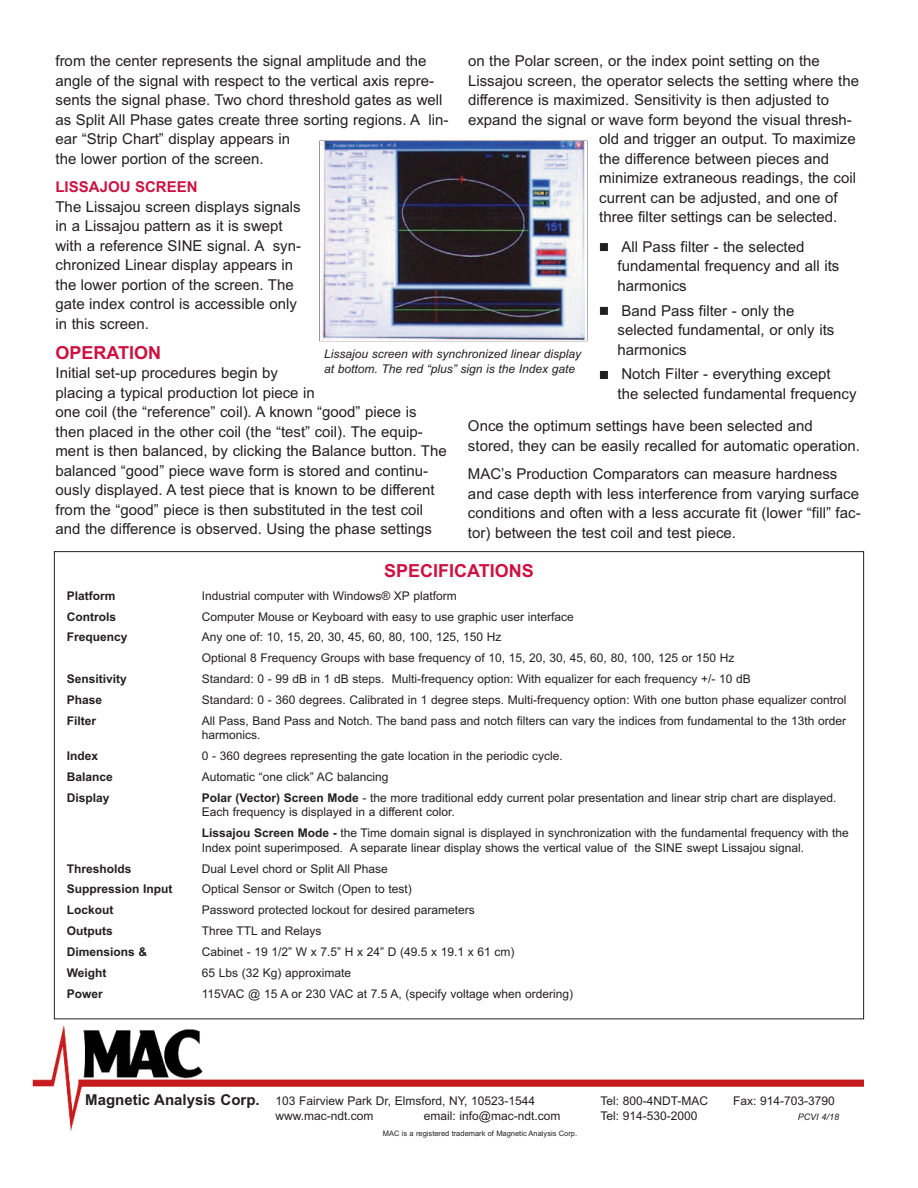
<style>
.page{position:relative;width:918px;height:1188px;background:#fff}
.page>*{position:absolute;margin:0;border:0;box-sizing:border-box;transform-origin:0 0}
.t1{font:700 18px "Arial";color:#cd1141}
.t2{font:15px/19.5px "Arial";color:#231f20}
.t3{font:700 15px "Arial";color:#231f20}
.t4{font:700 15px "Arial";color:#cd1141}
.t5{font:12px/14.4px "Arial";color:#231f20}
.t6{font:700 12px "Arial";color:#231f20}
.t7{font:italic 12px/15px "Arial";color:#231f20}
.t8{font:italic 9px "Arial";color:#231f20}
.t9{font:7.5px "Arial";color:#231f20}
.s1{font-weight:700}
</style>
<div class="page">
<img style="left:320px;top:142px;width:266px;height:198px">
<img style="left:54px;top:1025px;width:810px;height:106px">
<div style="left:84px;top:1129px;width:792px;height:14px;background:#fff"></div>
<p class="t2" style="left:56px;top:51px;width:395px">from the center represents the signal amplitude and the angle of the signal with respect to the vertical axis repre&shy;sents the signal phase. Two chord threshold gates as well as Split All Phase gates create three sorting regions. A lin&shy;ear “Strip Chart” display appears in<br>the lower portion of the screen.</p>
<p class="t4" style="left:56px;top:178px;width:144px">LISSAJOU SCREEN</p>
<p class="t2" style="left:56px;top:197px;width:247px">The Lissajou screen displays signals in a Lissajou pattern as it is swept with a reference SINE signal. A syn&shy;chronized Linear display appears in the lower portion of the screen. The gate index control is accessible only in this screen.</p>
<p class="t1" style="left:56px;top:342px;width:107px">OPERATION</p>
<p class="t2" style="left:56px;top:363px;width:393px">Initial set-up procedures begin by<br>placing a typical production lot piece in<br>one coil (the “reference” coil). A known “good” piece is then placed in the other coil (the “test” coil). The equip&shy;ment is then balanced, by clicking the Balance button. The balanced “good” piece wave form is stored and continu&shy;ously displayed. A test piece that is known to be different from the “good” piece is then substituted in the test coil and the difference is observed. Using the phase settings</p>
<p class="t2" style="left:468px;top:51px;width:353px">on the Polar screen, or the index point setting on the</p>
<p class="t2" style="left:468px;top:71px;width:393px">Lissajou screen, the operator selects the setting where the</p>
<p class="t2" style="left:468px;top:90px;width:363px">difference is maximized. Sensitivity is then adjusted to</p>
<p class="t2" style="left:468px;top:110px;width:385px">expand the signal or wave form beyond the visual thresh-</p>
<p class="t2" style="left:599px;top:129px;width:258px">old and trigger an output. To maximize</p>
<p class="t2" style="left:599px;top:149px;width:231px">the difference between pieces and</p>
<p class="t2" style="left:599px;top:168px;width:258px">minimize extraneous readings, the coil</p>
<p class="t2" style="left:599px;top:188px;width:240px">current can be adjusted, and one of</p>
<p class="t2" style="left:599px;top:207px;width:240px">three filter settings can be selected.</p>
<p class="t2" style="left:618px;top:237px;width:223px;text-indent:-18px">■ All Pass filter - the selected fundamental frequency and all its harmonics</p>
<p class="t2" style="left:618px;top:301px;width:218px;text-indent:-18px">■ Band Pass filter - only the selected fundamental, or only its harmonics</p>
<p class="t2" style="left:618px;top:365px;width:240px;text-indent:-18px">■ Notch Filter - everything except<br>the selected fundamental frequency</p>
<p class="t2" style="left:468px;top:416px;width:393px">Once the optimum settings have been selected and stored, they can be easily recalled for automatic operation.</p>
<p class="t2" style="left:468px;top:464px;width:394px">MAC’s Production Comparators can measure hardness and case depth with less interference from varying surface conditions and often with a less accurate fit (lower “fill” fac&shy;tor) between the test coil and test piece.</p>
<p class="t1" style="left:384px;top:560px;width:151px">SPECIFICATIONS</p>
<p class="t7" style="left:324px;top:346px;width:259px">Lissajou screen with synchronized linear display at bottom. The red “plus” sign is the Index gate</p>
<p class="t6" style="left:67px;top:589px;width:50px">Platform</p>
<p class="t5" style="left:202px;top:588px;width:257px">Industrial computer with Windows® XP platform</p>
<p class="t6" style="left:67px;top:609px;width:51px">Controls</p>
<p class="t5" style="left:202px;top:609px;width:374px">Computer Mouse or Keyboard with easy to use graphic user interface</p>
<p class="t6" style="left:67px;top:630px;width:62px">Frequency</p>
<p class="t5" style="left:202px;top:627px;width:534px;line-height:20.9px">Any one of: 10, 15, 20, 30, 45, 60, 80, 100, 125, 150 Hz<br>Optional 8 Frequency Groups with base frequency of 10, 15, 20, 30, 45, 60, 80, 100, 125 or 150 Hz</p>
<p class="t6" style="left:67px;top:672px;width:62px">Sensitivity</p>
<p class="t5" style="left:202px;top:672px;width:550px">Standard: 0 - 99 dB in 1 dB steps. Multi-frequency option: With equalizer for each frequency +/- 10 dB</p>
<p class="t6" style="left:67px;top:693px;width:37px">Phase</p>
<p class="t5" style="left:202px;top:693px;width:646px">Standard: 0 - 360 degrees. Calibrated in 1 degree steps. Multi-frequency option: With one button phase equalizer control</p>
<p class="t6" style="left:67px;top:714px;width:31px">Filter</p>
<p class="t5" style="left:202px;top:714px;width:646px">All Pass, Band Pass and Notch. The band pass and notch filters can vary the indices from fundamental to the 13th order harmonics.</p>
<p class="t6" style="left:67px;top:749px;width:33px">Index</p>
<p class="t5" style="left:202px;top:749px;width:363px">0 - 360 degrees representing the gate location in the periodic cycle.</p>
<p class="t6" style="left:67px;top:770px;width:48px">Balance</p>
<p class="t5" style="left:202px;top:770px;width:188px">Automatic “one click” AC balancing</p>
<p class="t6" style="left:67px;top:791px;width:44px">Display</p>
<p class="t5" style="left:202px;top:791px;width:636px"><span class="s1">Polar (Vector) Screen Mode</span> - the more traditional eddy current polar presentation and linear strip chart are displayed.<br>Each frequency is displayed in a different color.</p>
<p class="t5" style="left:202px;top:826px;width:649px"><span class="s1">Lissajou Screen Mode -</span> the Time domain signal is displayed in synchronization with the fundamental frequency with the<br>Index point superimposed. A separate linear display shows the vertical value of the SINE swept Lissajou signal.</p>
<p class="t6" style="left:67px;top:861px;width:66px">Thresholds</p>
<p class="t5" style="left:202px;top:861px;width:188px">Dual Level chord or Split All Phase</p>
<p class="t6" style="left:67px;top:882px;width:107px">Suppression Input</p>
<p class="t5" style="left:202px;top:882px;width:212px">Optical Sensor or Switch (Open to test)</p>
<p class="t6" style="left:67px;top:903px;width:48px">Lockout</p>
<p class="t5" style="left:202px;top:903px;width:275px">Password protected lockout for desired parameters</p>
<p class="t6" style="left:67px;top:924px;width:47px">Outputs</p>
<p class="t5" style="left:202px;top:924px;width:121px">Three TTL and Relays</p>
<p class="t6" style="left:67px;top:945px;width:82px">Dimensions &amp;</p>
<p class="t5" style="left:202px;top:945px;width:314px">Cabinet - 19 1/2” W x 7.5” H x 24” D (49.5 x 19.1 x 61 cm)</p>
<p class="t6" style="left:67px;top:966px;width:41px">Weight</p>
<p class="t5" style="left:202px;top:966px;width:151px">65 Lbs (32 Kg) approximate</p>
<p class="t6" style="left:67px;top:987px;width:38px">Power</p>
<p class="t5" style="left:202px;top:987px;width:373px">115VAC @ 15 A or 230 VAC at 7.5 A, (specify voltage when ordering)</p>
<p class="t3" style="left:85px;top:1091px;width:176px">Magnetic Analysis Corp.</p>
<p class="t5" style="left:275px;top:1094px;width:261px">103 Fairview Park Dr, Elmsford, NY, 10523-1544</p>
<p class="t5" style="left:601px;top:1094px;width:109px">Tel: 800-4NDT-MAC</p>
<p class="t5" style="left:733px;top:1094px;width:103px">Fax: 914-703-3790</p>
<p class="t5" style="left:275px;top:1109px;width:100px">www.mac-ndt.com</p>
<p class="t5" style="left:424px;top:1109px;width:138px">email: info@mac-ndt.com</p>
<p class="t5" style="left:601px;top:1109px;width:99px">Tel: 914-530-2000</p>
<p class="t8" style="left:798px;top:1112px;width:43px">PCVI 4/18</p>
<p class="t9" style="left:383px;top:1129px;width:196px">MAC is a registered trademark of Magnetic Analysis Corp.</p>
</div>
